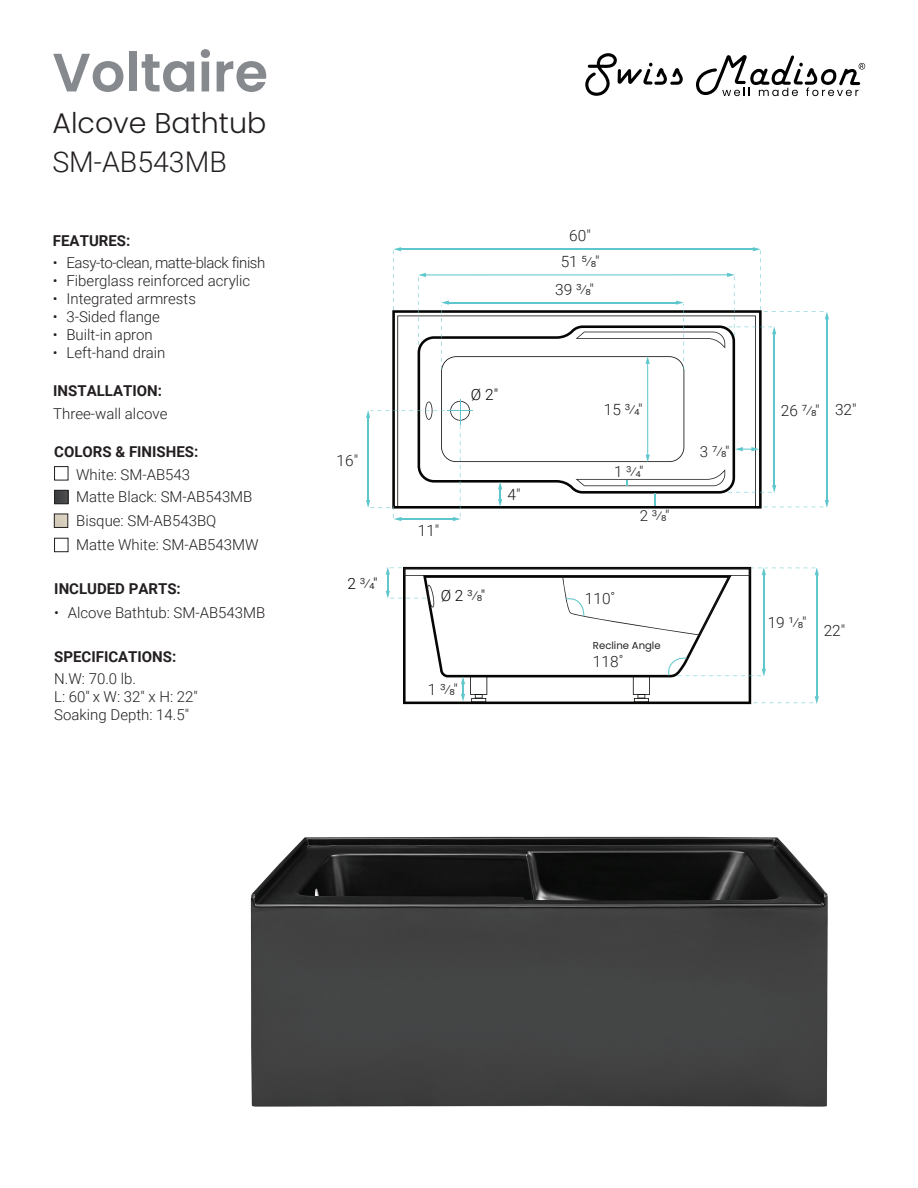
<style>
.page{position:relative;width:918px;height:1188px;background:#fff}
.page>*{position:absolute;margin:0;border:0;box-sizing:border-box;transform-origin:0 0}
.t1{font:600 54px "Poppins";color:#86898d}
.t2{font:300 28.5px "Poppins";color:#231f20}
.t3{font:300 28.5px "Roboto";color:#231f20}
.t4{font:300 15.45px "Roboto";color:#211e1e}
.t5{font:300 15.45px "Roboto";color:#050504}
.t6{font:300 15.15px "Roboto";color:#211e1e}
.t7{font:300 15px/18px "Roboto";color:#231f20}
.t8{font:700 15px "Roboto";color:#231f20}
.t9{font:300 15px "Roboto";letter-spacing:-.025em;color:#231f20}
.t10{font:10.05px "Poppins";color:#211e1e}
.s1{color:#050504}
.s2{color:#211e1e}
</style>
<div class="page">
<svg style="left:585px;top:53px;width:98px;height:43px"></svg>
<svg style="left:696px;top:55px;width:169px;height:41px"></svg>
<img style="left:250px;top:836px;width:578px;height:271px">
<div style="left:54px;top:466px;width:14px;height:14px;border:1px solid #231f20"></div>
<img style="left:56px;top:492px;width:10px;height:10px">
<div style="left:54px;top:490px;width:14px;height:14px;border:1px solid #231f20"></div>
<div style="left:54px;top:538px;width:14px;height:14px;border:1px solid #231f20"></div>
<svg style="left:366px;top:247px;width:463px;height:274px"></svg>
<svg style="left:386px;top:567px;width:433px;height:137px"></svg>
<div style="left:54px;top:514px;width:14px;height:14px;border:1px solid #231f20"></div>
<h1 class="t1" style="left:52px;top:41px;width:217px">Voltaire</h1>
<h2 class="t2" style="left:52px;top:106px;width:215px">Alcove Bathtub</h2>
<h2 class="t3" style="left:52px;top:142px;width:176px">SM-AB543MB</h2>
<p class="t8" style="left:53px;top:230px;width:79px">FEATURES:</p>
<p class="t9" style="left:53px;top:252px;width:214px">• Easy-to-clean, matte-black finish</p>
<p class="t7" style="left:53px;top:271px;width:199px">• Fiberglass reinforced acrylic</p>
<p class="t7" style="left:53px;top:289px;width:144px">• Integrated armrests</p>
<p class="t7" style="left:53px;top:307px;width:109px">• 3-Sided flange</p>
<p class="t7" style="left:53px;top:325px;width:101px">• Built-in apron</p>
<p class="t7" style="left:53px;top:343px;width:114px">• Left-hand drain</p>
<p class="t8" style="left:53px;top:381px;width:110px">INSTALLATION:</p>
<p class="t7" style="left:53px;top:404px;width:116px">Three-wall alcove</p>
<p class="t8" style="left:54px;top:442px;width:146px">COLORS &amp; FINISHES:</p>
<p class="t7" style="left:76px;top:463px;width:178px;line-height:22.5px">White: SM-AB543<br>Matte Black: SM-AB543MB</p>
<p class="t7" style="left:76px;top:509px;width:184px;line-height:24px">Bisque: SM-AB543BQ<br>Matte White: SM-AB543MW</p>
<p class="t8" style="left:54px;top:578px;width:128px">INCLUDED PARTS:</p>
<p class="t7" style="left:54px;top:603px;width:213px">• Alcove Bathtub: SM-AB543MB</p>
<p class="t8" style="left:54px;top:646px;width:124px">SPECIFICATIONS:</p>
<p class="t7" style="left:54px;top:669px;width:145px">N.W: 70.0 lb.<br>L: 60" x W: 32" x H: 22"<br>Soaking Depth: 14.5"</p>
<p class="t4" style="left:337px;top:450px;width:23px">16"</p>
<p class="t4" style="left:348px;top:573px;width:32px"><span class="s1">2</span> ³⁄4<span class="s1">"</span></p>
<p class="t4" style="left:569px;top:224px;width:23px">60"</p>
<p class="t4" style="left:561px;top:251px;width:40px">51 5⁄8"</p>
<p class="t4" style="left:555px;top:278px;width:40px">39 ³⁄8"</p>
<p class="t5" style="left:471px;top:384px;width:29px">Ø 2"</p>
<p class="t4" style="left:418px;top:520px;width:23px">11"</p>
<p class="t5" style="left:441px;top:585px;width:46px">Ø 2 <span class="s2">³⁄8</span>"</p>
<p class="t4" style="left:508px;top:484px;width:14px">4"</p>
<p class="t4" style="left:428px;top:679px;width:32px">1 ³⁄8"</p>
<p class="t4" style="left:604px;top:399px;width:40px">15 ³⁄4"</p>
<p class="t6" style="left:614px;top:461px;width:31px">1 ³⁄4"</p>
<p class="t6" style="left:640px;top:505px;width:31px">2 ³⁄8"</p>
<p class="t4" style="left:585px;top:588px;width:32px">110˚</p>
<p class="t10" style="left:593px;top:639px;width:69px">Recline Angle</p>
<p class="t4" style="left:593px;top:651px;width:32px">118˚</p>
<p class="t6" style="left:700px;top:441px;width:31px">3 7⁄8"</p>
<p class="t4" style="left:781px;top:399px;width:77px">26 7⁄8" 32"</p>
<p class="t4" style="left:768px;top:612px;width:40px">19 ¹⁄8"</p>
<p class="t4" style="left:824px;top:620px;width:23px">22"</p>
</div>
